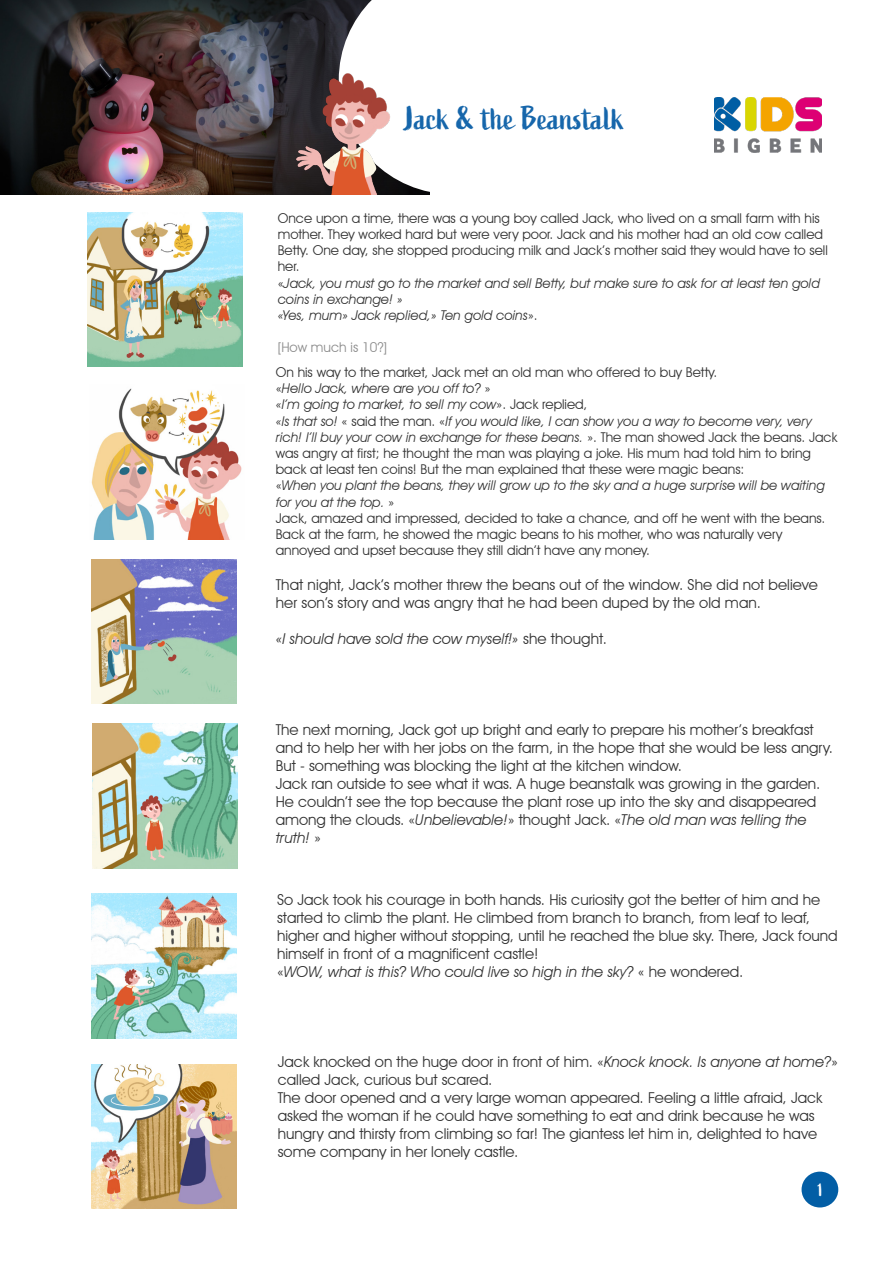
<style>
.page{position:relative;width:893px;height:1263px;background:#fff}
.page>*{position:absolute;margin:0;border:0;box-sizing:border-box;transform-origin:0 0}
.t1{font:33px "Active";color:#1666ab}
.t2{font:18px "Active";color:#fff}
.t3{font:15px/18px "Avant Garde IT Cby BT";color:#323232}
.t4{font:italic 15px "Avant Garde IT Cby BT";color:#323232}
.t5{font:13.5px/16.2px "Avant Garde IT Cby BT";color:#323232}
.t6{font:italic 13.5px/16.2px "Avant Garde IT Cby BT";color:#323232}
.t7{font:13.5px "Avant Garde IT Cby BT";color:#8c8c8c}
.s1{font-style:normal}
.s2{font-style:italic}
</style>
<div class="page">
<img style="left:88px;top:212px;width:154px;height:155px">
<img style="left:91px;top:388px;width:151px;height:151px">
<img style="left:92px;top:559px;width:144px;height:145px">
<img style="left:93px;top:724px;width:145px;height:145px">
<img style="left:92px;top:894px;width:144px;height:145px">
<img style="left:92px;top:1064px;width:144px;height:145px">
<img style="left:0;top:0;width:339px;height:194px">
<svg style="left:339px;top:0;width:91px;height:194px"></svg>
<img style="left:714px;top:97px;width:107px;height:56px">
<img style="left:290px;top:69px;width:104px;height:125px">
<div style="left:801px;top:1171px;width:37px;height:36px;background:#035ea5;border-radius:50%"></div>
<p class="t1" style="left:405px;top:100px;width:221px">Jack &amp; the Beanstalk</p>
<p class="t5" style="left:278px;top:210px;width:551px">Once upon a time, there was a young boy called Jack, who lived on a small farm with his mother. They worked hard but were very poor. Jack and his mother had an old cow called Betty. One day, she stopped producing milk and Jack’s mother said they would have to sell her.</p>
<p class="t6" style="left:278px;top:275px;width:543px"><span class="s1">«</span>Jack, you must go to the market and sell Betty, but make sure to ask for at least ten gold coins in exchange! »</p>
<p class="t6" style="left:278px;top:307px;width:261px">«Yes, mum» Jack replied,» Ten gold coins<span class="s1">».</span></p>
<p class="t7" style="left:278px;top:339px;width:111px">[How much is 10?]</p>
<p class="t5" style="left:276px;top:364px;width:443px">On his way to the market, Jack met an old man who offered to buy Betty.</p>
<p class="t6" style="left:276px;top:380px;width:216px"><span class="s1">«</span>Hello Jack, where are you off to? <span class="s1">»</span></p>
<p class="t6" style="left:276px;top:396px;width:313px">«I’m going to market, to sell my cow<span class="s1">». Jack replied,</span></p>
<p class="t5" style="left:276px;top:413px;width:563px"><span class="s2">«Is that so!</span> « said the man. «<span class="s2">If you would like, I can show you a way to become very, very rich! I’ll buy your cow in exchange for these beans.</span> ». The man showed Jack the beans. Jack was angry at first; he thought the man was playing a joke. His mum had told him to bring back at least ten coins! But the man explained that these were magic beans:</p>
<p class="t6" style="left:276px;top:477px;width:551px"><span class="s1">«</span>When you plant the beans, they will grow up to the sky and a huge surprise will be waiting for you at the top. <span class="s1">»</span></p>
<p class="t5" style="left:276px;top:510px;width:551px">Jack, amazed and impressed, decided to take a chance, and off he went with the beans.<br>Back at the farm, he showed the magic beans to his mother, who was naturally very annoyed and upset because they still didn’t have any money.</p>
<p class="t3" style="left:276px;top:576px;width:544px">That night, Jack’s mother threw the beans out of the window. She did not believe her son’s story and was angry that he had been duped by the old man.</p>
<p class="t4" style="left:276px;top:630px;width:333px">«I should have sold the cow myself!» <span class="s1">she thought.</span></p>
<p class="t3" style="left:276px;top:721px;width:559px">The next morning, Jack got up bright and early to prepare his mother’s breakfast and to help her with her jobs on the farm, in the hope that she would be less angry.<br>But - something was blocking the light at the kitchen window.</p>
<p class="t3" style="left:276px;top:775px;width:546px">Jack ran outside to see what it was. A huge beanstalk was growing in the garden.<br>He couldn’t see the top because the plant rose up into the sky and disappeared among the clouds. «<span class="s2">Unbelievable!</span>» thought Jack. «<span class="s2">The old man was telling the truth!</span> »</p>
<p class="t3" style="left:277px;top:891px;width:562px">So Jack took his courage in both hands. His curiosity got the better of him and he started to climb the plant. He climbed from branch to branch, from leaf to leaf, higher and higher without stopping, until he reached the blue sky. There, Jack found himself in front of a magnificent castle!</p>
<p class="t4" style="left:277px;top:963px;width:468px"><span class="s1">«</span>WOW, what is this? Who could live so high in the sky? <span class="s1">« he wondered.</span></p>
<p class="t3" style="left:278px;top:1052px;width:562px">Jack knocked on the huge door in front of him. «<span class="s2">Knock knock. Is anyone at home?</span>» called Jack, curious but scared.</p>
<p class="t3" style="left:278px;top:1088px;width:546px">The door opened and a very large woman appeared. Feeling a little afraid, Jack asked the woman if he could have something to eat and drink because he was hungry and thirsty from climbing so far! The giantess let him in, delighted to have some company in her lonely castle.</p>
<p class="t2" style="left:818px;top:1180px;width:7px">1</p>
</div>
